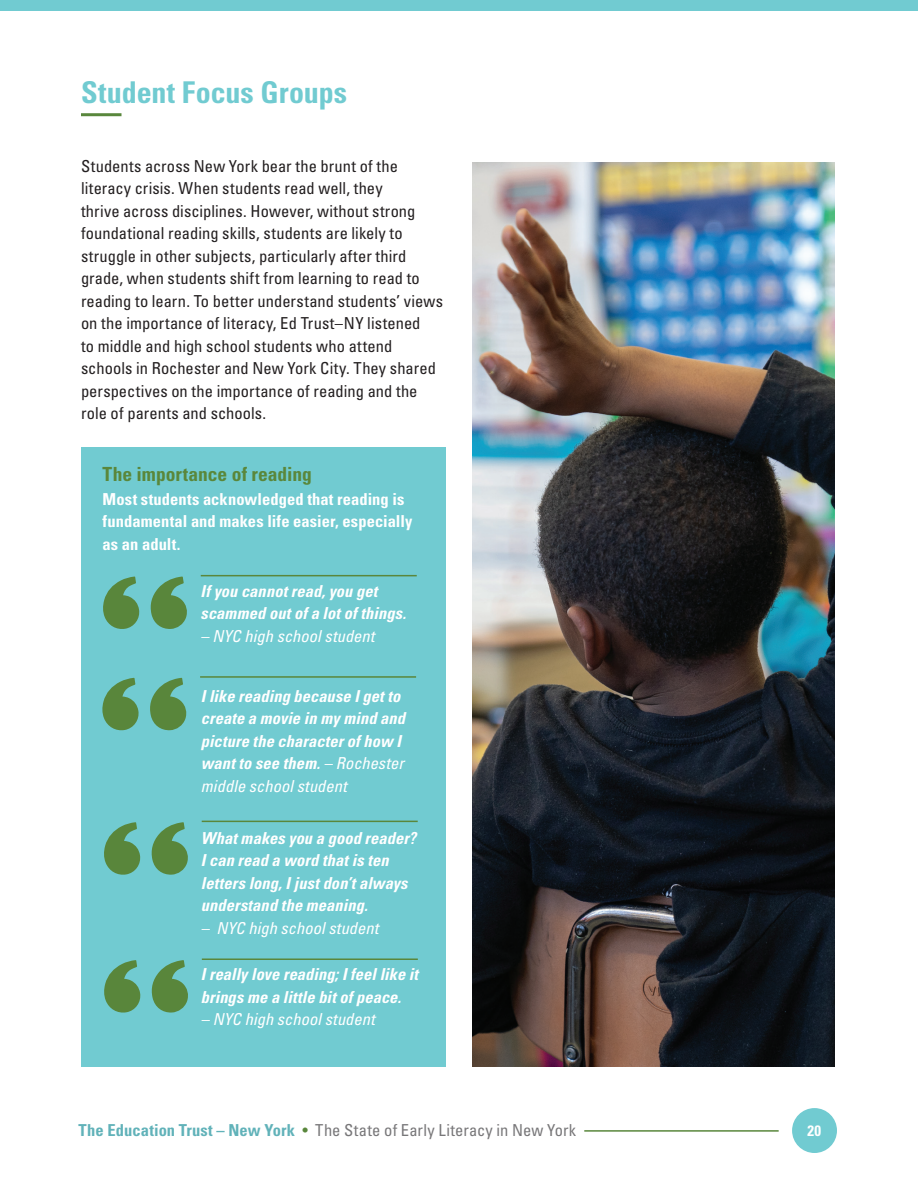
<style>
.page{position:relative;width:918px;height:1188px;background:#fff}
.page>*{position:absolute;margin:0;border:0;box-sizing:border-box;transform-origin:0 0}
.t1{font:700 condensed 30px "Univers LT Std";color:#71cbd1}
.t2{font:700 condensed 19.5px "Univers LT Std";color:#5a873b}
.t3{font:condensed 16.5px/22.5px "Univers LT Std";letter-spacing:.005em;color:#231f20}
.t4{font:italic 700 condensed 16.5px/22.5px "Univers LT Pro";letter-spacing:.005em;color:#fff}
.t5{font:700 condensed 16.5px/22.5px "Univers LT Std";letter-spacing:.005em;color:#fff}
.t6{font:italic condensed 16.5px "Univers LT Pro";letter-spacing:.005em;color:#fff}
.t7{font:condensed 16.5px "Univers LT Std";letter-spacing:.015em;color:#787779}
.t8{font:700 condensed 15px "Univers LT Std";color:#fff}
.s1{font-weight:400}
.s2{font-weight:700;color:#61b2b9}
.s3{color:#59873c}
</style>
<div class="page">
<div style="left:0;top:0;width:918px;height:11px;background:#71cbd1"></div>
<hr style="left:584px;top:1130px;width:195px;height:2px;background:#59873c">
<div style="left:792px;top:1108px;width:45px;height:45px;background:#71cbd1;border-radius:50%"></div>
<hr style="left:81px;top:113px;width:41px;height:3px;background:#59873c">
<div style="left:81px;top:447px;width:365px;height:619px;background:#71cbd1"></div>
<svg style="left:150px;top:576px;width:37px;height:53px"></svg>
<svg style="left:103px;top:577px;width:37px;height:52px"></svg>
<hr style="left:201px;top:575px;width:216px;height:1px;background:#5a873b">
<svg style="left:150px;top:678px;width:37px;height:53px"></svg>
<svg style="left:102px;top:678px;width:37px;height:53px"></svg>
<hr style="left:200px;top:676px;width:216px;height:2px;background:#5a873b">
<svg style="left:151px;top:822px;width:37px;height:53px"></svg>
<svg style="left:104px;top:822px;width:37px;height:53px"></svg>
<hr style="left:202px;top:821px;width:216px;height:1px;background:#5a873b">
<svg style="left:151px;top:960px;width:37px;height:53px"></svg>
<svg style="left:104px;top:960px;width:37px;height:53px"></svg>
<hr style="left:202px;top:958px;width:216px;height:2px;background:#5a873b">
<img style="left:472px;top:162px;width:362px;height:904px">
<h1 class="t1" style="left:81px;top:74px;width:268px">Student Focus Groups</h1>
<p class="t3" style="left:81px;top:154px;width:364px">Students across New York bear the brunt of the literacy crisis. When students read well, they<br>thrive across disciplines. However, without strong foundational reading skills, students are likely to struggle in other subjects, particularly after third grade, when students shift from learning to read to reading to learn. To better understand students’ views on the importance of literacy, Ed Trust–NY listened<br>to middle and high school students who attend schools in Rochester and New York City. They shared perspectives on the importance of reading and the role of parents and schools.</p>
<p class="t2" style="left:103px;top:462px;width:211px">The importance of reading</p>
<p class="t5" style="left:103px;top:487px;width:311px">Most students acknowledged that reading is fundamental and makes life easier, especially as an adult.</p>
<p class="t4" style="left:201px;top:579px;width:207px">If you cannot read, you get scammed out of a lot of things.</p>
<p class="t6" style="left:201px;top:626px;width:175px">– NYC high school student</p>
<p class="t4" style="left:201px;top:684px;width:206px">I like reading because I get to create a movie in my mind and picture the character of how I want to see them. <span class="s1">– Rochester middle school student</span></p>
<p class="t4" style="left:201px;top:826px;width:217px">What makes you a good reader?<br>I can read a word that is ten letters long, I just don’t always understand the meaning.</p>
<p class="t6" style="left:201px;top:917px;width:179px">– NYC high school student</p>
<p class="t4" style="left:201px;top:963px;width:219px">I really love reading; I feel like it brings me a little bit of peace.</p>
<p class="t6" style="left:201px;top:1009px;width:175px">– NYC high school student</p>
<p class="t7" style="left:79px;top:1119px;width:499px"><span class="s2">The Education Trust – New York</span> <span class="s3">•</span> The State of Early Literacy in New York</p>
<p class="t8" style="left:807px;top:1121px;width:15px">20</p>
</div>
